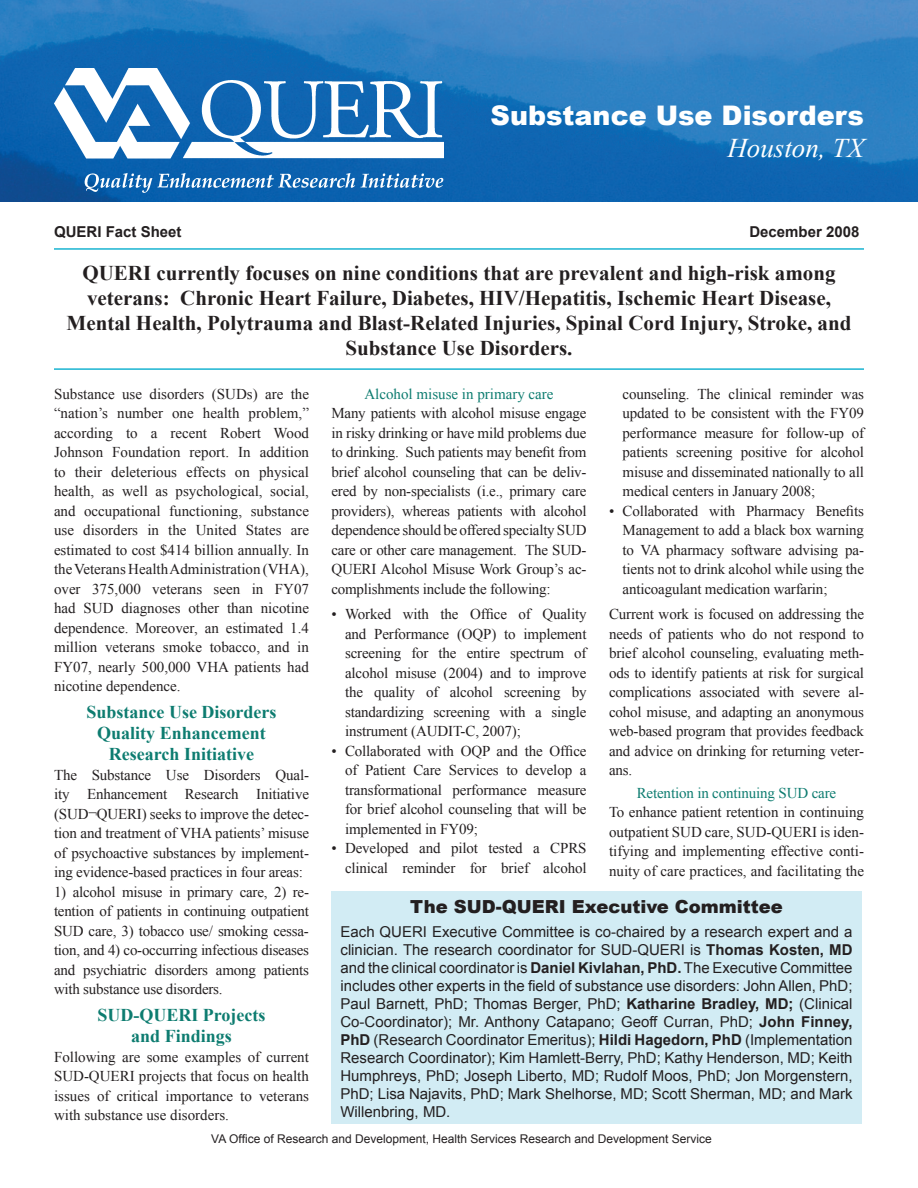
<style>
.page{position:relative;width:918px;height:1188px;background:#fff}
.page>*{position:absolute;margin:0;border:0;box-sizing:border-box;transform-origin:0 0}
.t1{font:900 27px "Arial";color:#fff}
.t2{font:italic 27px "Times New Roman";color:#fff}
.t3{font:700 21px/25.2px "Times New Roman";color:#231f20;text-align:center}
.t4{font:700 18px/21px "Times New Roman";color:#0d7c70;text-align:center}
.t5{font:900 18px "Arial";color:#231f20}
.t6{font:15px/19.5px "Times New Roman";letter-spacing:-.01em;color:#231f20;text-align:justify}
.t7{font:15px/18px "Arial";color:#231f20;text-align:justify}
.t8{font:15px "Times New Roman";letter-spacing:-.01em;color:#0d7c70}
.t9{font:700 15px "Arial";color:#231f20}
.t10{font:12px "Arial";color:#231f20}
.s1{font-weight:700}
</style>
<div class="page">
<img style="left:0;top:0;width:918px;height:201px">
<div style="left:332px;top:891px;width:530px;height:233px;background:#d2ecf4"></div>
<hr style="left:54px;top:248px;width:810px;height:2px;background:#1ab4d1">
<hr style="left:54px;top:368px;width:810px;height:2px;background:#1ab4d1">
<img style="left:54px;top:68px;width:390px;height:124px">
<h1 class="t1" style="left:491px;top:96px;width:375px">Substance Use Disorders</h1>
<h1 class="t2" style="left:727px;top:130px;width:138px">Houston, TX</h1>
<p class="t9" style="left:54px;top:222px;width:129px">QUERI Fact Sheet</p>
<p class="t9" style="left:749px;top:222px;width:112px">December 2008</p>
<p class="t3" style="left:67px;top:260px;width:786px">QUERI currently focuses on nine conditions that are prevalent and high-risk among veterans: Chronic Heart Failure, Diabetes, HIV/Hepatitis, Ischemic Heart Disease, Mental Health, Polytrauma and Blast-Related Injuries, Spinal Cord Injury, Stroke, and Substance Use Disorders.</p>
<p class="t6" style="left:54px;top:384px;width:257px">Substance use disorders (SUDs) are the “nation’s number one health problem,” according to a recent Robert Wood Johnson Foundation report. In addition to their deleterious effects on physical health, as well as psychological, social, and occupational functioning, substance use disorders in the United States are estimated to cost $414 billion annually. In the Veterans Health Administration (VHA), over 375,000 veterans seen in FY07 had SUD diagnoses other than nicotine dependence. Moreover, an estimated 1.4 million veterans smoke tobacco, and in FY07, nearly 500,000 VHA patients had nicotine dependence.</p>
<p class="t4" style="left:86px;top:701px;width:191px">Substance Use Disorders<br>Quality Enhancement<br>Research Initiative</p>
<p class="t6" style="left:54px;top:765px;width:257px">The Substance Use Disorders Qual&shy;ity Enhancement Research Initiative (SUD¬QUERI) seeks to improve the detec&shy;tion and treatment of VHA patients’ misuse of psychoactive substances by implement&shy;ing evidence-based practices in four areas:</p>
<p class="t6" style="left:54px;top:882px;width:257px">1) alcohol misuse in primary care, 2) re&shy;tention of patients in continuing outpatient SUD care, 3) tobacco use/ smoking cessa&shy;tion, and 4) co-occurring infectious diseases and psychiatric disorders among patients with substance use disorders.</p>
<p class="t4" style="left:97px;top:1004px;width:170px">SUD-QUERI Projects and Findings</p>
<p class="t6" style="left:54px;top:1047px;width:257px">Following are some examples of current SUD-QUERI projects that focus on health issues of critical importance to veterans with substance use disorders.</p>
<p class="t6" style="left:622px;top:384px;width:243px">counseling. The clinical reminder was updated to be consistent with the FY09 performance measure for follow-up of patients screening positive for alcohol misuse and disseminated nationally to all medical centers in January 2008;</p>
<p class="t6" style="left:622px;top:501px;width:243px;text-indent:-14px">• Collaborated with Pharmacy Benefits Management to add a black box warning to VA pharmacy software advising pa&shy;tients not to drink alcohol while using the anticoagulant medication warfarin;</p>
<p class="t6" style="left:609px;top:604px;width:257px">Current work is focused on addressing the needs of patients who do not respond to brief alcohol counseling, evaluating meth&shy;ods to identify patients at risk for surgical complications associated with severe al&shy;cohol misuse, and adapting an anonymous web-based program that provides feedback and advice on drinking for returning veter&shy;ans.</p>
<p class="t8" style="left:637px;top:783px;width:201px">Retention in continuing SUD care</p>
<p class="t6" style="left:609px;top:802px;width:257px">To enhance patient retention in continuing outpatient SUD care, SUD-QUERI is iden&shy;tifying and implementing effective conti&shy;nuity of care practices, and facilitating the</p>
<p class="t5" style="left:410px;top:893px;width:374px">The SUD-QUERI Executive Committee</p>
<p class="t7" style="left:340px;top:922px;width:514px">Each QUERI Executive Committee is co-chaired by a research expert and a clinician. The research coordinator for SUD-QUERI is <span class="s1">Thomas Kosten, MD </span>and the clinical coordinator is <span class="s1">Daniel Kivlahan, PhD.</span> The Executive Committee includes other experts in the field of substance use disorders: John Allen, PhD; Paul Barnett, PhD; Thomas Berger, PhD; <span class="s1">Katharine Bradley, MD;</span> (Clinical Co-Coordinator); Mr. Anthony Catapano; Geoff Curran, PhD; <span class="s1">John Finney, PhD</span> (Research Coordinator Emeritus); <span class="s1">Hildi Hagedorn, PhD</span> (Implementation Research Coordinator); Kim Hamlett-Berry, PhD; Kathy Henderson, MD; Keith Humphreys, PhD; Joseph Liberto, MD; Rudolf Moos, PhD; Jon Morgenstern, PhD; Lisa Najavits, PhD; Mark Shelhorse, MD; Scott Sherman, MD; and Mark Willenbring, MD.</p>
<p class="t10" style="left:211px;top:1131px;width:502px">VA Office of Research and Development, Health Services Research and Development Service</p>
<p class="t8" style="left:364px;top:384px;width:191px">Alcohol misuse in primary care</p>
<p class="t6" style="left:332px;top:403px;width:257px">Many patients with alcohol misuse engage in risky drinking or have mild problems due to drinking. Such patients may benefit from brief alcohol counseling that can be deliv&shy;ered by non-specialists (i.e., primary care providers), whereas patients with alcohol dependence should be offered specialty SUD care or other care management. The SUD-QUERI Alcohol Misuse Work Group’s ac&shy;complishments include the following:</p>
<p class="t6" style="left:345px;top:604px;width:243px;text-indent:-14px">• Worked with the Office of Quality and Performance (OQP) to implement screening for the entire spectrum of alcohol misuse (2004) and to improve the quality of alcohol screening by standardizing screening with a single instrument (AUDIT-C, 2007);</p>
<p class="t6" style="left:345px;top:741px;width:243px;text-indent:-14px">• Collaborated with OQP and the Office of Patient Care Services to develop a transformational performance measure for brief alcohol counseling that will be implemented in FY09;</p>
<p class="t6" style="left:332px;top:838px;width:257px;text-align:right">• Developed and pilot tested a CPRS clinical reminder for brief alcohol</p>
</div>
